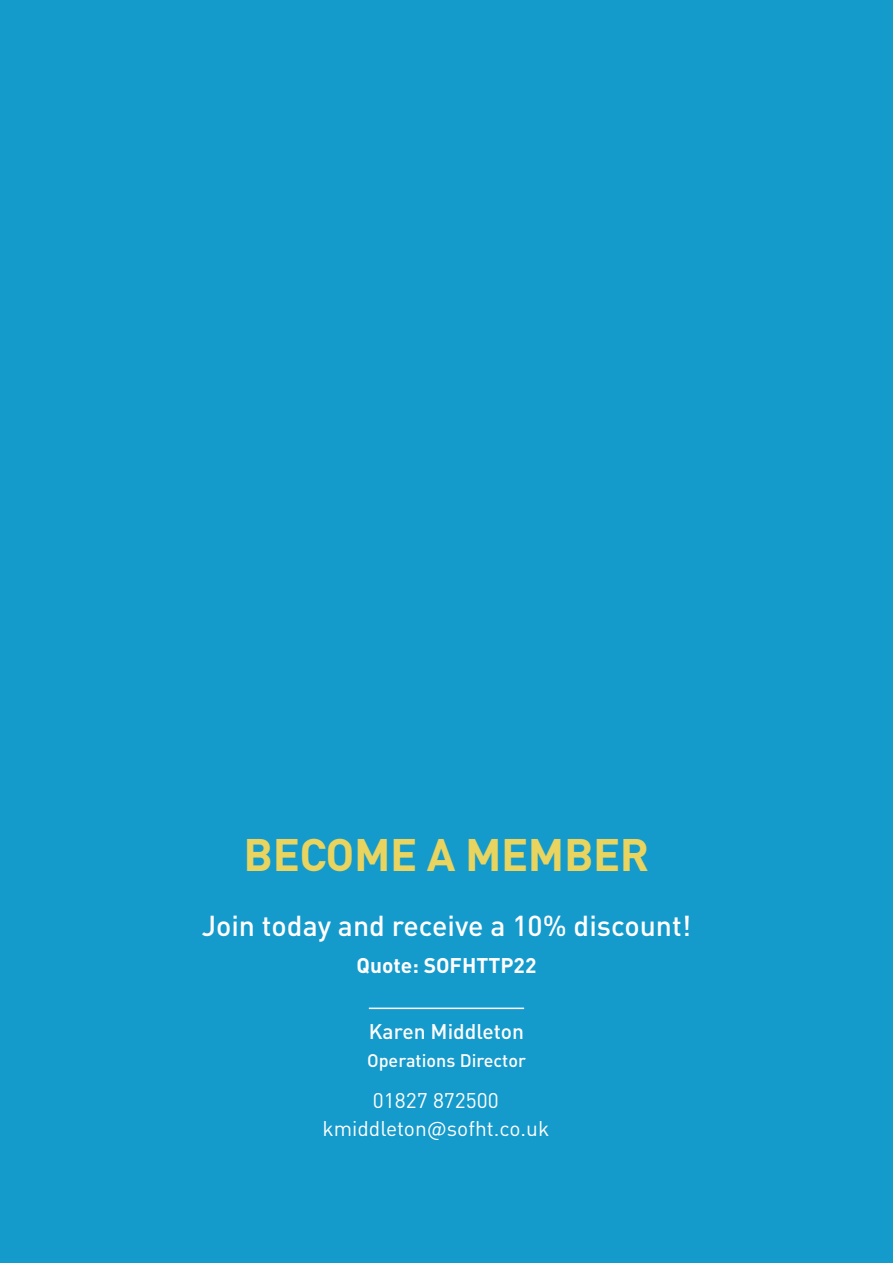
<style>
.page{position:relative;width:893px;height:1263px;background:#159acc}
.page>*{position:absolute;margin:0;border:0;box-sizing:border-box;transform-origin:0 0}
.body{font:700 45px "DIN Pro";letter-spacing:-.01em;color:#e8d45e}
.Name{font:500 28.5px "DIN Pro";color:#fff}
.Article_Paragraph{font:21px "DIN Pro";color:#fff}
.Name-2{font:700 21px "DIN Pro";color:#fff}
.Company{font:500 21px "DIN Pro";color:#fff}
.Job_Title{font:500 18px "DIN Pro";color:#fff}
</style>
<div class="page">
<hr style="left:369px;top:1007px;width:155px;height:2px;background:#fff">
<p class="body" style="left:244px;top:824px;width:407px">BECOME A MEMBER</p>
<p class="Name" style="left:202px;top:906px;width:491px">Join today and receive a 10% discount!</p>
<p class="Name-2" style="left:357px;top:951px;width:181px">Quote: SOFHTTP22</p>
<p class="Company" style="left:369px;top:1017px;width:157px">Karen Middleton</p>
<p class="Job_Title" style="left:367px;top:1048px;width:160px">Operations Director</p>
<p class="Article_Paragraph" style="left:373px;top:1086px;width:127px">01827 872500</p>
<p class="Article_Paragraph" style="left:322px;top:1114px;width:228px">kmiddleton@sofht.co.uk</p>
</div>
